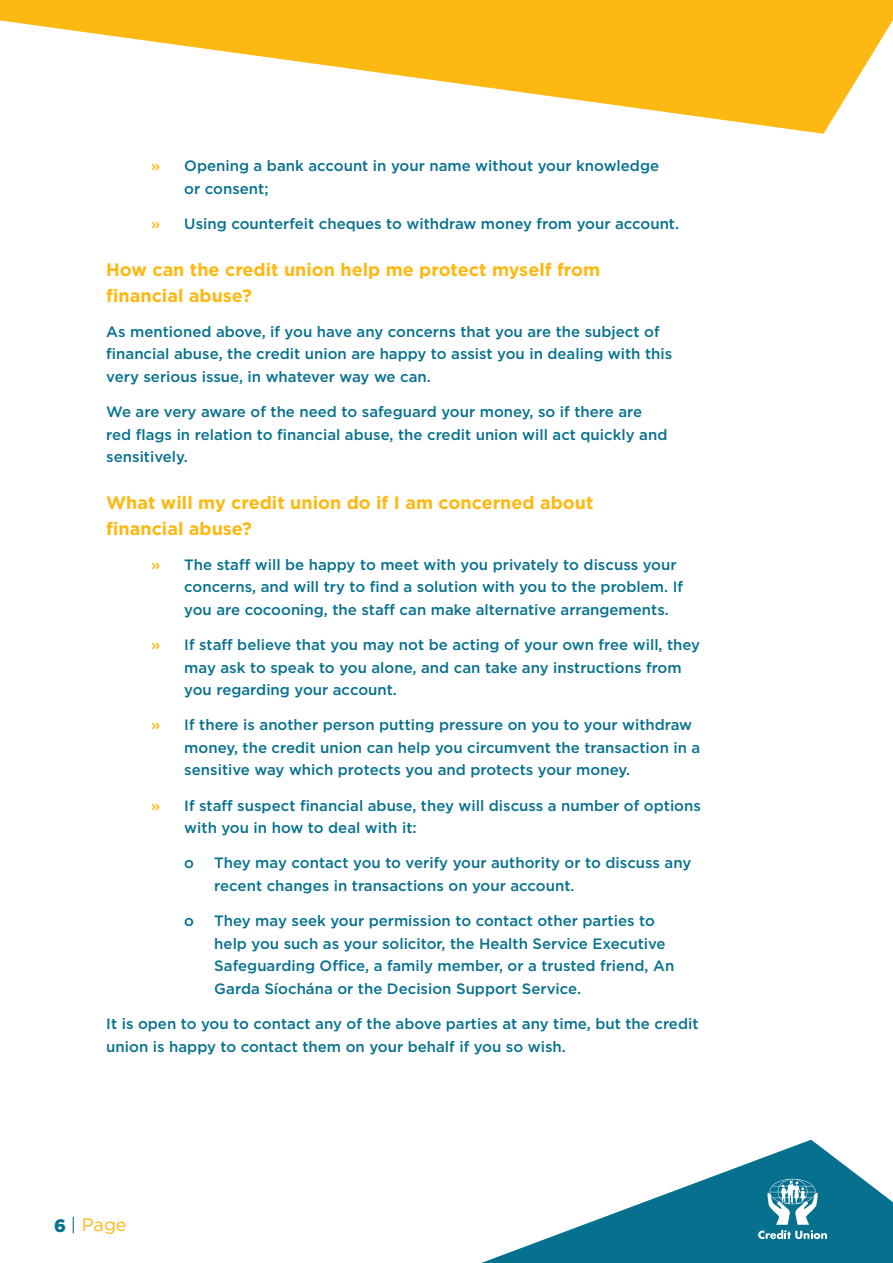
<style>
.page{position:relative;width:893px;height:1263px;background:#fff}
.page>*{position:absolute;margin:0;border:0;box-sizing:border-box;transform-origin:0 0}
.t1{font:700 18px/25.5px "Gotham";color:#fdb812}
.t2{font:18px "Gotham";color:#fdb812}
.t3{font:500 15px/22.5px "Gotham";color:#06718f}
.s1{color:#fdb812}
.s2{font-weight:900;color:#06718f}
.s3{color:#06718f}
</style>
<div class="page">
<svg style="left:0;top:0;width:893px;height:134px;fill:#fdb812"></svg>
<svg style="left:481px;top:1140px;width:412px;height:123px;fill:#06718f"></svg>
<svg style="left:758px;top:1179px;width:69px;height:60px"></svg>
<p class="t3" style="left:184px;top:155px;width:476px;text-indent:-33px"><span class="s1">»</span> Opening a bank account in your name without your knowledge or consent;</p>
<p class="t3" style="left:151px;top:213px;width:529px"><span class="s1">»</span> Using counterfeit cheques to withdraw money from your account.</p>
<p class="t1" style="left:106px;top:258px;width:495px">How can the credit union help me protect myself from financial abuse?</p>
<p class="t3" style="left:106px;top:321px;width:567px">As mentioned above, if you have any concerns that you are the subject of financial abuse, the credit union are happy to assist you in dealing with this very serious issue, in whatever way we can.</p>
<p class="t3" style="left:106px;top:401px;width:563px">We are very aware of the need to safeguard your money, so if there are red flags in relation to financial abuse, the credit union will act quickly and sensitively.</p>
<p class="t1" style="left:106px;top:491px;width:489px">What will my credit union do if I am concerned about financial abuse?</p>
<p class="t3" style="left:184px;top:554px;width:500px;text-indent:-33px"><span class="s1">»</span> The staff will be happy to meet with you privately to discuss your concerns, and will try to find a solution with you to the problem. If you are cocooning, the staff can make alternative arrangements.</p>
<p class="t3" style="left:184px;top:634px;width:517px;text-indent:-33px"><span class="s1">»</span> If staff believe that you may not be acting of your own free will, they may ask to speak to you alone, and can take any instructions from you regarding your account.</p>
<p class="t3" style="left:184px;top:715px;width:518px;text-indent:-33px"><span class="s1">»</span> If there is another person putting pressure on you to your withdraw money, the credit union can help you circumvent the transaction in a sensitive way which protects you and protects your money.</p>
<p class="t3" style="left:184px;top:795px;width:518px;text-indent:-33px"><span class="s1">»</span> If staff suspect financial abuse, they will discuss a number of options with you in how to deal with it:</p>
<p class="t3" style="left:184px;top:853px;width:11px">o</p>
<p class="t3" style="left:214px;top:853px;width:479px">They may contact you to verify your authority or to discuss any recent changes in transactions on your account.</p>
<p class="t3" style="left:184px;top:910px;width:11px">o</p>
<p class="t3" style="left:214px;top:910px;width:461px">They may seek your permission to contact other parties to help you such as your solicitor, the Health Service Executive Safeguarding Office, a family member, or a trusted friend, An Garda Síochána or the Decision Support Service.</p>
<p class="t3" style="left:106px;top:1013px;width:594px">It is open to you to contact any of the above parties at any time, but the credit union is happy to contact them on your behalf if you so wish.</p>
<p class="t2" style="left:54px;top:1216px;width:74px"><span class="s2">6</span> <span class="s3">|</span> Page</p>
</div>
